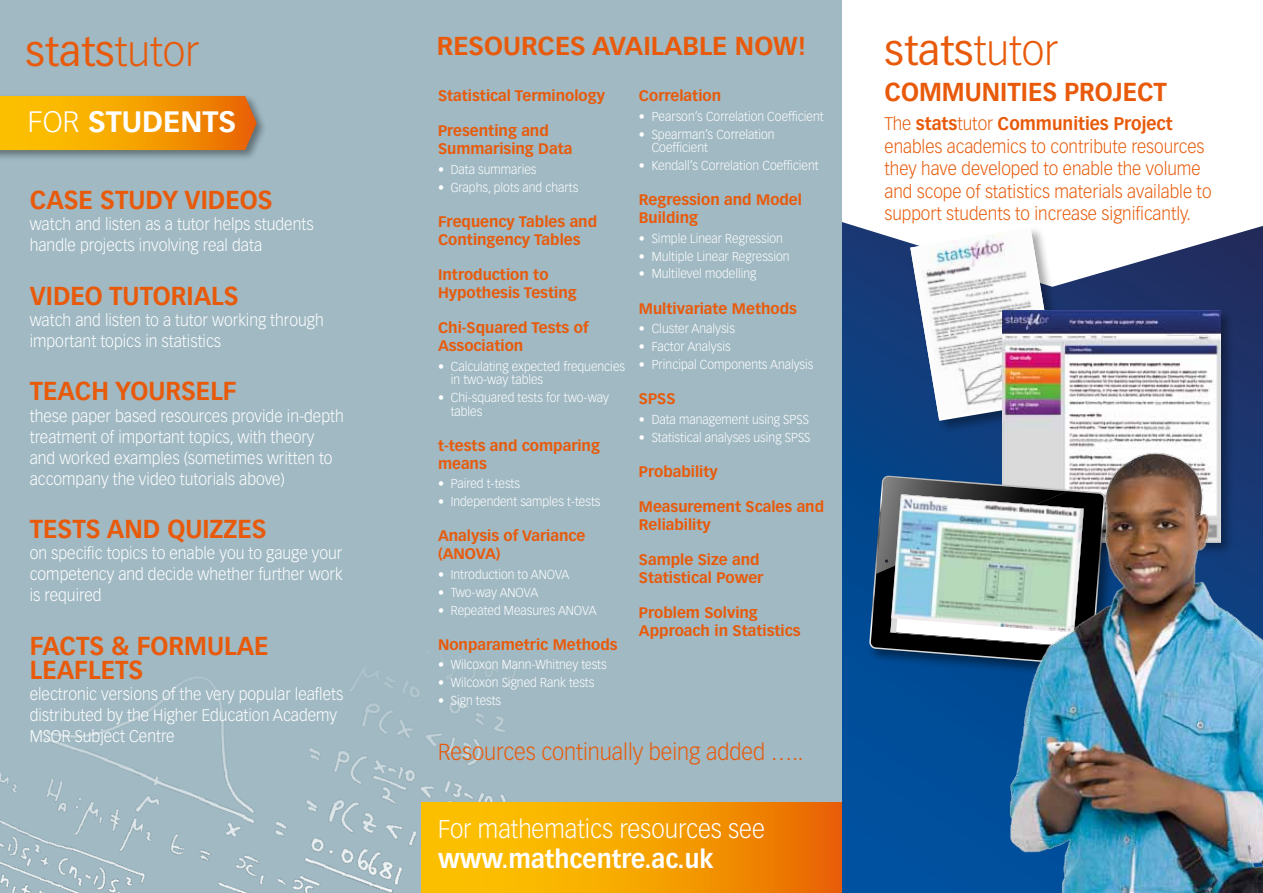
<style>
.page{position:relative;width:1263px;height:893px;background:#fff}
.page>*{position:absolute;margin:0;border:0;box-sizing:border-box;transform-origin:0 0}
.t1{font:40.5px "Vectora LH";color:#e85a0a}
.t2{font:700 28.95px "Vectora LH";color:#fff}
.t3{font:700 25.5px/24px "Vectora LH";color:#e85a0a;scale:.95 1}
.t4{font:700 25.5px "Vectora LH";color:#e85a0a}
.t5{font:300 25.2px "Vectora LH";color:#fff;scale:.95 1}
.t6{font:700 25.2px "Vectora LH";color:#fff;scale:.95 1}
.t7{font:300 22.8px "Vectora LH";color:#e85a0a;scale:.95 1}
.t8{font:300 18px/22.5px "Vectora LH";color:#e85a0a;scale:.95 1}
.t9{font:300 16.5px/21px "Vectora LH";color:#fff;scale:.95 1}
.t10{font:700 15px/18px "Vectora LH";color:#e85a0a}
.t11{font:300 12.75px/13.5px "Vectora LH";color:#fff;scale:.95 1}
.s1{font-weight:300}
.s2{font-weight:700}
</style>
<div class="page">
<svg style="left:842px;top:287px;width:421px;height:606px;background:#084489"></svg>
<div style="left:0;top:0;width:842px;height:893px;background:#a0b9c3"></div>
<div style="left:0;top:93px;width:268px;height:68px;background:#000;opacity:.39"></div>
<svg style="left:0;top:96px;width:257px;height:54px;background:#f29e04"></svg>
<svg style="left:842px;top:222px;width:421px;height:65px"></svg>
<div style="left:908px;top:226px;width:165px;height:208px;background:#000;opacity:.36"></div>
<img style="left:910px;top:227px;width:149px;height:192px">
<div style="left:1000px;top:308px;width:235px;height:249px;background:#000;opacity:.36"></div>
<img style="left:1002px;top:310px;width:218px;height:99px">
<svg style="left:421px;top:802px;width:421px;height:91px;background:#f59f00"></svg>
<svg style="left:869px;top:476px;width:53px;height:190px;background:#2b435a"></svg>
<img style="left:891px;top:494px;width:31px;height:138px">
<img style="left:922px;top:409px;width:341px;height:484px">
<h1 class="t1" style="left:26px;top:28px;width:176px">stats<span class="s1">tutor</span></h1>
<h2 class="t2" style="left:28px;top:104px;width:207px"><span class="s1">for</span> Students</h2>
<h3 class="t3" style="left:30px;top:188px;width:255px">Cas e Study Videos</h3>
<p class="t9" style="left:30px;top:214px;width:300px">watch and listen as a tutor helps students handle projects involving real data</p>
<h3 class="t3" style="left:30px;top:284px;width:219px">Video Tutorials</h3>
<p class="t9" style="left:30px;top:310px;width:311px">watch and listen to a tutor working through important topics in statistics</p>
<h3 class="t3" style="left:30px;top:379px;width:214px">Teach Yourself</h3>
<p class="t9" style="left:30px;top:405px;width:332px">these paper based resources provide in-depth treatment of important topics, with theory and worked examples (sometimes written to accompany the video tutorials above)</p>
<h3 class="t3" style="left:30px;top:517px;width:248px">Tests and Quizzes</h3>
<p class="t9" style="left:30px;top:543px;width:331px;text-align:justify">on specific topics to enable you to gauge your competency and decide whether further work is required</p>
<h3 class="t3" style="left:30px;top:633px;width:253px">Facts &amp; Formulae<br>Leaf lets</h3>
<p class="t9" style="left:30px;top:683px;width:332px">electronic versions of the very popular leaflets distributed by the Higher Education Academy<br>MSOR Subject Centre</p>
<h3 class="t4" style="left:437px;top:31px;width:371px">Resources available now!</h3>
<p class="t10" style="left:438px;top:87px;width:168px">Statistical Terminology</p>
<p class="t10" style="left:438px;top:122px;width:136px">Presenting and<br>Summarising Data</p>
<p class="t11" style="left:438px;top:163px;width:105px">• Data summaries</p>
<p class="t11" style="left:438px;top:181px;width:149px">• Graphs, plots and charts</p>
<p class="t10" style="left:438px;top:213px;width:161px">Frequency Tables and<br>Contingency Tables</p>
<p class="t10" style="left:438px;top:266px;width:140px">Introduction to<br>Hypothesis Testing</p>
<p class="t10" style="left:438px;top:319px;width:152px">Chi-Squared Tests of<br>Association</p>
<p class="t11" style="left:451px;top:360px;width:185px;text-indent:-13px">• Calculating expected frequencies in two-way tables</p>
<p class="t11" style="left:451px;top:391px;width:168px;text-indent:-13px">• Chi-squared tests for two-way tables</p>
<p class="t10" style="left:438px;top:436px;width:163px">t-tests and comparing means</p>
<p class="t11" style="left:438px;top:477px;width:88px">• Paired t-tests</p>
<p class="t11" style="left:438px;top:495px;width:172px">• Independent samples t-tests</p>
<p class="t10" style="left:438px;top:527px;width:149px">Analysis of Variance (ANOV</p>
<p class="t10" style="left:485px;top:545px;width:17px">A)</p>
<p class="t11" style="left:438px;top:568px;width:140px">• Introduction to ANOVA</p>
<p class="t11" style="left:438px;top:586px;width:107px">• Two-way ANOVA</p>
<p class="t11" style="left:438px;top:603px;width:168px">• Repeated Measures ANOVA</p>
<p class="t10" style="left:438px;top:635px;width:181px">Nonparametric Methods</p>
<p class="t11" style="left:438px;top:658px;width:179px">• Wilcoxon Mann-Whitney tests</p>
<p class="t11" style="left:438px;top:676px;width:166px">• Wilcoxon Signed Rank tests</p>
<p class="t11" style="left:438px;top:694px;width:68px">• Sign tests</p>
<p class="t10" style="left:639px;top:87px;width:84px">Correlation</p>
<p class="t11" style="left:639px;top:110px;width:196px">• Pearson’s Correlation Coefficient</p>
<p class="t11" style="left:652px;top:128px;width:131px;text-indent:-13px">• Spearman’s Correlation<br>Coefficient</p>
<p class="t11" style="left:639px;top:159px;width:191px">• Kendall’s Correlation Coefficient</p>
<p class="t10" style="left:639px;top:191px;width:165px">Regression and Model<br>Building</p>
<p class="t11" style="left:639px;top:232px;width:153px">• Simple Linear Regression</p>
<p class="t11" style="left:639px;top:250px;width:160px">• Multiple Linear Regression</p>
<p class="t11" style="left:639px;top:267px;width:125px">• Multilevel modelling</p>
<p class="t10" style="left:639px;top:299px;width:160px">Multivariate Methods</p>
<p class="t11" style="left:639px;top:322px;width:103px">• Cluster Analysis</p>
<p class="t11" style="left:639px;top:340px;width:98px">• Factor Analysis</p>
<p class="t11" style="left:639px;top:358px;width:185px">• Principal Components Analysis</p>
<p class="t10" style="left:639px;top:390px;width:38px">SPSS</p>
<p class="t11" style="left:639px;top:413px;width:181px">• Data management using SPSS</p>
<p class="t11" style="left:639px;top:430px;width:182px">• Statistical analyses using SPSS</p>
<p class="t10" style="left:639px;top:462px;width:80px">Probability</p>
<p class="t10" style="left:639px;top:497px;width:187px">Measurement Scales and<br>Reliability</p>
<p class="t10" style="left:639px;top:550px;width:126px">Sample Size and<br>Statistical Power</p>
<p class="t10" style="left:639px;top:603px;width:163px">Problem Solving<br>Approach in Statistics</p>
<h3 class="t7" style="left:438px;top:739px;width:386px">Resources continually being added …..</h3>
<h3 class="t5" style="left:438px;top:815px;width:346px">For mathematics resources see</h3>
<h3 class="t6" style="left:438px;top:844px;width:292px">www.mathcentre.ac.uk</h3>
<h1 class="t1" style="left:884px;top:27px;width:176px">stats<span class="s1">tutor</span></h1>
<h3 class="t3" style="left:884px;top:79px;width:299px">Communities Project</h3>
<h3 class="t8" style="left:884px;top:113px;width:346px">The <span class="s2">stats</span>tutor <span class="s2">Communities Project </span>enables academics to contribute resources they have developed to enable the volume and scope of statistics materials available to support students to increase significantly.</h3>
</div>
